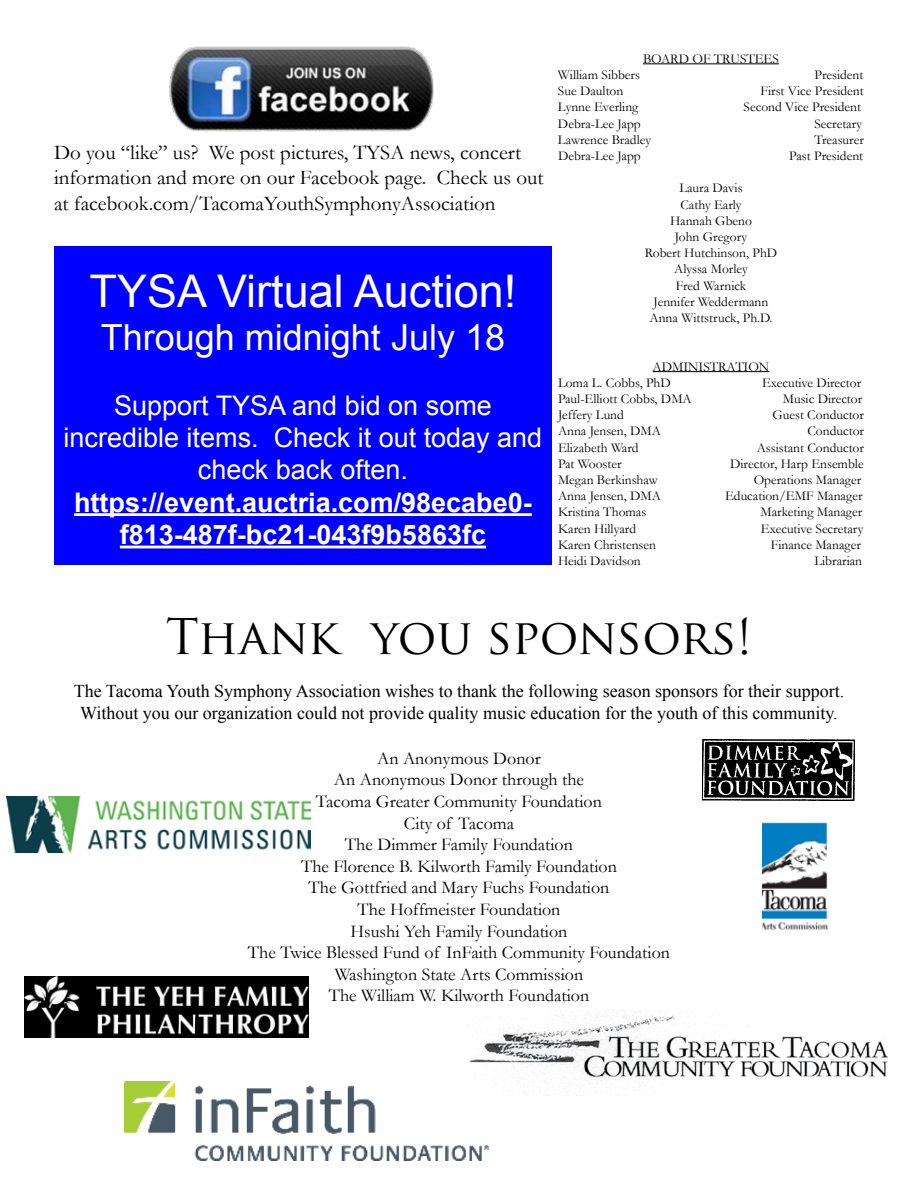
<style>
.page{position:relative;width:918px;height:1188px;background:#fff}
.page>*{position:absolute;margin:0;border:0;box-sizing:border-box;transform-origin:0 0}
.t1{font:48px "Trajan Pro";letter-spacing:-.01em;color:#000}
.t2{font:45px "Arial";color:#fff}
.t3{font:36px "Arial";color:#fff}
.t4{font:27px/32.4px "Arial";color:#fff;text-align:center}
.t5{font:700 27px/32.4px "Arial";color:#fff;text-align:center}
.t6{font:21px/25.2px "Garamond";color:#000}
.t7{font:18px/21.6px "Garamond";color:#000;text-align:center}
.t8{font:18px/21.6px "Times New Roman";color:#000;text-align:center}
.t9{font:13.5px/16.2px "Garamond";color:#000;text-align:center}
</style>
<div class="page">
<hr style="left:643px;top:64px;width:136px;height:1px;background:#000">
<hr style="left:653px;top:371px;width:116px;height:1px;background:#000">
<img style="left:169px;top:46px;width:265px;height:86px">
<img style="left:702px;top:740px;width:153px;height:60px">
<img style="left:762px;top:823px;width:65px;height:107px">
<img style="left:7px;top:796px;width:303px;height:57px">
<img style="left:469px;top:1010px;width:419px;height:86px">
<img style="left:124px;top:1082px;width:365px;height:78px">
<img style="left:24px;top:976px;width:285px;height:61px">
<div style="left:54px;top:246px;width:498px;height:318px;background:#00f"></div>
<hr style="left:74px;top:513px;width:458px;height:3px;background:#fff">
<hr style="left:120px;top:546px;width:366px;height:2px;background:#fff">
<h3 class="t6" style="left:54px;top:140px;width:491px">Do you “like” us? We post pictures, TYSA news, concert information and more on our Facebook page. Check us out at facebook.com/TacomaYouthSymphonyAssociation</h3>
<h2 class="t2" style="left:90px;top:261px;width:428px">TYSA Virtual Auction!</h2>
<h3 class="t3" style="left:101px;top:314px;width:406px">Through midnight July 18</h3>
<h3 class="t4" style="left:64px;top:389px;width:480px">Support TYSA and bid on some incredible items. Check it out today and check back often.</h3>
<h3 class="t5" style="left:74px;top:487px;width:459px">https://event.auctria.com/98ecabe0- f813-487f-bc21-043f9b5863fc</h3>
<p class="t9" style="left:643px;top:50px;width:137px">BOARD OF TRUSTEES</p>
<p class="t9" style="left:558px;top:66px;width:83px">William Sibbers</p>
<p class="t9" style="left:814px;top:66px;width:50px">President</p>
<p class="t9" style="left:558px;top:83px;width:67px">Sue Daulton</p>
<p class="t9" style="left:760px;top:83px;width:105px">First Vice President</p>
<p class="t9" style="left:558px;top:99px;width:82px">Lynne Everling</p>
<p class="t9" style="left:744px;top:99px;width:119px">Second Vice President</p>
<p class="t9" style="left:558px;top:115px;width:84px">Debra-Lee Japp</p>
<p class="t9" style="left:814px;top:115px;width:49px">Secretary</p>
<p class="t9" style="left:558px;top:131px;width:95px">Lawrence Bradley</p>
<p class="t9" style="left:814px;top:131px;width:51px">Treasurer</p>
<p class="t9" style="left:558px;top:147px;width:84px">Debra-Lee Japp</p>
<p class="t9" style="left:789px;top:147px;width:75px">Past President</p>
<p class="t9" style="left:645px;top:180px;width:134px">Laura Davis<br>Cathy Early<br>Hannah Gbeno<br>John Gregory<br>Robert Hutchinson, PhD<br>Alyssa Morley<br>Fred Warnick<br>Jennifer Weddermann<br>Anna Wittstruck, Ph.D.</p>
<p class="t9" style="left:558px;top:358px;width:213px;text-align:left;text-indent:95px">ADMINISTRATION<br>Loma L. Cobbs, PhD</p>
<p class="t9" style="left:762px;top:374px;width:101px">Executive Director</p>
<p class="t9" style="left:558px;top:390px;width:135px">Paul-Elliott Cobbs, DMA</p>
<p class="t9" style="left:783px;top:390px;width:81px">Music Director</p>
<p class="t9" style="left:558px;top:407px;width:67px">Jeffery Lund</p>
<p class="t9" style="left:772px;top:407px;width:93px">Guest Conductor</p>
<p class="t9" style="left:558px;top:423px;width:104px">Anna Jensen, DMA</p>
<p class="t9" style="left:807px;top:423px;width:58px">Conductor</p>
<p class="t9" style="left:558px;top:439px;width:82px">Elizabeth Ward</p>
<p class="t9" style="left:757px;top:439px;width:109px">Assistant Conductor</p>
<p class="t9" style="left:558px;top:455px;width:65px">Pat Wooster</p>
<p class="t9" style="left:730px;top:455px;width:135px">Director, Harp Ensemble</p>
<p class="t9" style="left:558px;top:471px;width:101px">Megan Berkinshaw</p>
<p class="t9" style="left:754px;top:471px;width:109px">Operations Manager</p>
<p class="t9" style="left:558px;top:488px;width:104px">Anna Jensen, DMA</p>
<p class="t9" style="left:725px;top:488px;width:139px">Education/EMF Manager</p>
<p class="t9" style="left:558px;top:504px;width:90px">Kristina Thomas</p>
<p class="t9" style="left:760px;top:504px;width:103px">Marketing Manager</p>
<p class="t9" style="left:558px;top:520px;width:80px">Karen Hillyard</p>
<p class="t9" style="left:761px;top:520px;width:104px">Executive Secretary</p>
<p class="t9" style="left:558px;top:536px;width:100px">Karen Christensen</p>
<p class="t9" style="left:771px;top:536px;width:92px">Finance Manager</p>
<p class="t9" style="left:558px;top:552px;width:84px">Heidi Davidson</p>
<p class="t9" style="left:814px;top:552px;width:49px">Librarian</p>
<h1 class="t1" style="left:166px;top:606px;width:588px">Thank you sponsors!</h1>
<h3 class="t8" style="left:74px;top:680px;width:772px">The Tacoma Youth Symphony Association wishes to thank the following season sponsors for their support.<br>Without you our organization could not provide quality music education for the youth of this community.</h3>
<p class="t7" style="left:248px;top:747px;width:424px">An Anonymous Donor<br>An Anonymous Donor through the<br>Tacoma Greater Community Foundation<br>City of Tacoma<br>The Dimmer Family Foundation<br>The Florence B. Kilworth Family Foundation<br>The Gottfried and Mary Fuchs Foundation<br>The Hoffmeister Foundation<br>Hsushi Yeh Family Foundation<br>The Twice Blessed Fund of InFaith Community Foundation Washington State Arts Commission<br>The William W. Kilworth Foundation</p>
</div>
